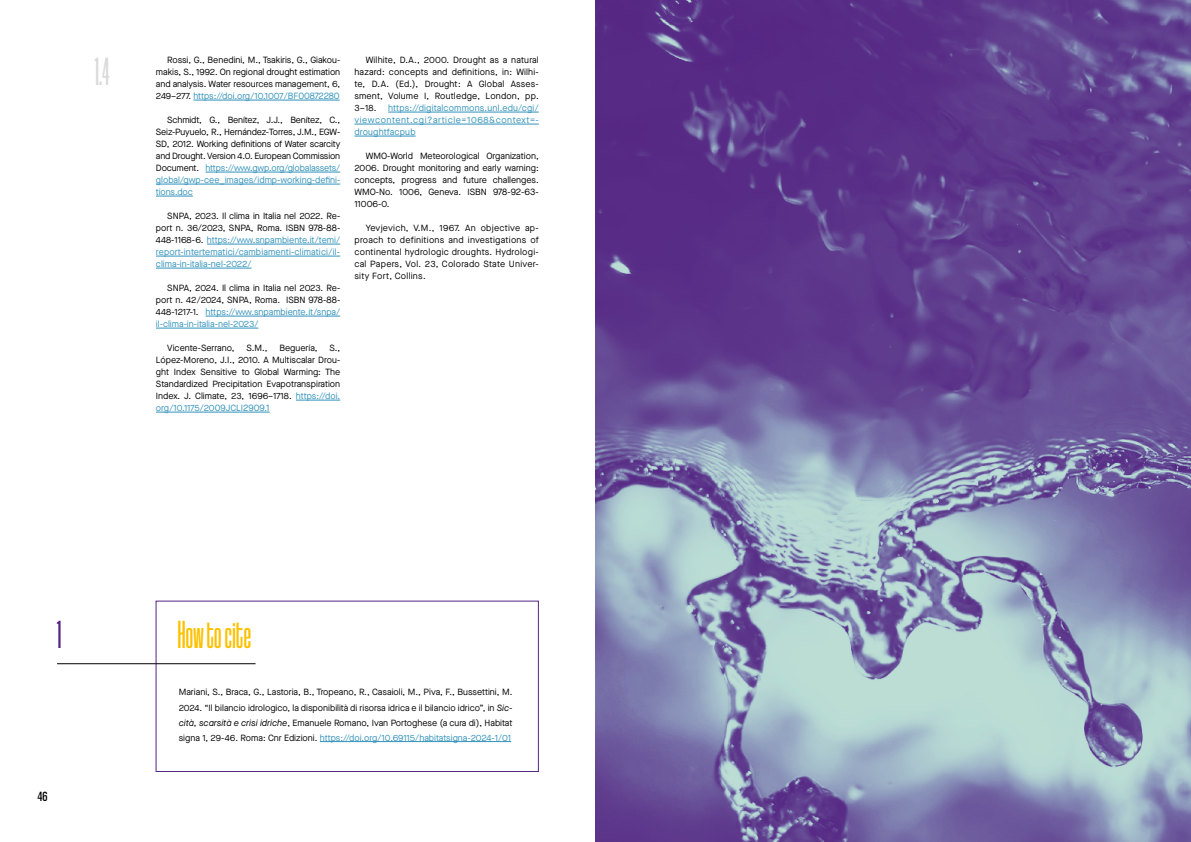
<style>
.page{position:relative;width:1191px;height:842px;background:#fff}
.page>*{position:absolute;margin:0;border:0;box-sizing:border-box;transform-origin:0 0}
.t1{font:41px "Coolvetica Crammed Rg";letter-spacing:.01em;color:#fdc100}
.t2{font:41px "Coolvetica Crammed Rg";color:#dadada}
.t3{font:41px "Coolvetica Crammed Rg";color:#542583}
.t4{font:14px "Coolvetica Condensed Rg";color:#000}
.t5{font:9px/12px "Maison Neue";color:#000;text-align:justify}
.t6{font:9px/12px "Maison Neue";letter-spacing:.015em;color:#3192bb;text-align:justify}
.s1{color:#3192bb}
.s2{color:#000}
.s3{font-style:italic}
</style>
<div class="page">
<img style="left:595px;top:0;width:596px;height:842px">
<hr style="left:193px;top:100px;width:147px;height:1px;background:#3192bb">
<hr style="left:205px;top:172px;width:135px;height:1px;background:#3192bb">
<hr style="left:156px;top:184px;width:184px;height:1px;background:#3192bb">
<hr style="left:156px;top:196px;width:37px;height:1px;background:#3192bb">
<hr style="left:207px;top:244px;width:133px;height:1px;background:#3192bb">
<hr style="left:156px;top:256px;width:184px;height:1px;background:#3192bb">
<hr style="left:156px;top:268px;width:95px;height:1px;background:#3192bb">
<hr style="left:205px;top:316px;width:135px;height:1px;background:#3192bb">
<hr style="left:156px;top:328px;width:102px;height:1px;background:#3192bb">
<hr style="left:296px;top:400px;width:44px;height:1px;background:#3192bb">
<hr style="left:156px;top:412px;width:114px;height:1px;background:#3192bb">
<hr style="left:388px;top:112px;width:151px;height:1px;background:#3192bb">
<hr style="left:354px;top:124px;width:185px;height:1px;background:#3192bb">
<hr style="left:354px;top:136px;width:61px;height:1px;background:#3192bb">
<div style="left:156px;top:601px;width:382px;height:171px;background:#fff;border:1px solid #542583"></div>
<hr style="left:320px;top:741px;width:191px;height:1px;background:#3192bb">
<hr style="left:57px;top:663px;width:198px;height:1px;background:#000">
<h1 class="t2" style="left:94px;top:51px;width:17px">1.4</h1>
<p class="t5" style="left:156px;top:54px;width:186px;text-indent:11px">Rossi, G., Benedini, M., Tsakiris, G., Giakou&shy;makis, S., 1992. On regional drought estimation and analysis. Water resources management, 6, 249–277. <span class="s1">https://doi.org/10.1007/BF00872280</span></p>
<p class="t5" style="left:156px;top:114px;width:186px;text-indent:11px">Schmidt, G., Benítez, J.J., Benítez, C., Seiz-Puyuelo, R., Hernández-Torres, J.M., EGW-SD, 2012. Working definitions of Water scarcity and Drought. Version 4.0. European Commission Document. <span class="s1">https://www.gwp.org/globalassets/ global/gwp-cee_images/idmp-working-defini&shy;tions.doc</span></p>
<p class="t6" style="left:156px;top:210px;width:186px;text-indent:11px"><span class="s2">SNPA, 2023. Il clima in Italia nel 2022. Re&shy;port n. 36/2023, SNPA, Roma. ISBN 978-88- 448-1168-6.</span> https://www.snpambiente.it/temi/ report-intertematici/cambiamenti-climatici/il&shy;clima-in-italia-nel-2022/</p>
<p class="t5" style="left:156px;top:282px;width:186px;text-indent:11px">SNPA, 2024. Il clima in Italia nel 2023. Re&shy;port n. 42/2024, SNPA, Roma. ISBN 978-88- 448-1217-1. <span class="s1">https://www.snpambiente.it/snpa/ il-clima-in-italia-nel-2023/</span></p>
<p class="t5" style="left:167px;top:342px;width:69px">Vicente-Serrano,</p>
<p class="t5" style="left:246px;top:342px;width:23px">S.M.,</p>
<p class="t5" style="left:279px;top:342px;width:40px">Beguería,</p>
<p class="t5" style="left:156px;top:342px;width:186px;text-indent:174px">S., López-Moreno, J.I., 2010. A Multiscalar Drou&shy;ght Index Sensitive to Global Warming: The Standardized Precipitation Evapotranspiration Index. J. Climate, 23, 1696–1718. <span class="s1">https://doi. org/10.1175/2009JCLI2909.1</span></p>
<p class="t5" style="left:354px;top:54px;width:186px;text-indent:11px">Wilhite, D.A., 2000. Drought as a natural hazard: concepts and definitions, in: Wilhi&shy;te, D.A. (Ed.), Drought: A Global Asses&shy;sment, Volume I, Routledge, London, pp.<br>3–18.</p>
<p class="t6" style="left:354px;top:102px;width:186px;text-indent:34px">https://digitalcommons.unl.edu/cgi/ viewcontent.cgi?article=1068&amp;context=- droughtfacpub</p>
<p class="t5" style="left:354px;top:150px;width:186px;text-indent:11px">WMO-World Meteorological Organization, 2006. Drought monitoring and early warning: concepts, progress and future challenges.<br>WMO-No. 1006, Geneva. ISBN 978-92-63- 11006-0.</p>
<p class="t5" style="left:354px;top:222px;width:186px;text-indent:11px">Yevjevich, V.M., 1967. An objective ap&shy;proach to definitions and investigations of continental hydrologic droughts. Hydrologi&shy;cal Papers, Vol. 23, Colorado State Univer&shy;sity Fort, Collins.</p>
<h1 class="t3" style="left:57px;top:613px;width:6px">1</h1>
<h1 class="t1" style="left:178px;top:613px;width:75px">How to cite</h1>
<p class="t5" style="left:179px;top:685px;width:335px;line-height:15px">Mariani, S., Braca, G., Lastoria, B., Tropeano, R., Casaioli, M., Piva, F., Bussettini, M.<br>2024. “Il bilancio idrologico, la disponibilità di risorsa idrica e il bilancio idrico”, in <span class="s3">Sic&shy;cità, scarsità e crisi idriche</span>, Emanuele Romano, Ivan Portoghese (a cura di), Habitat signa 1, 29-46. Roma: Cnr Edizioni. <span class="s1">https://doi.org/10.69115/habitatsigna-2024-1/01</span></p>
<h2 class="t4" style="left:38px;top:787px;width:12px">46</h2>
</div>
